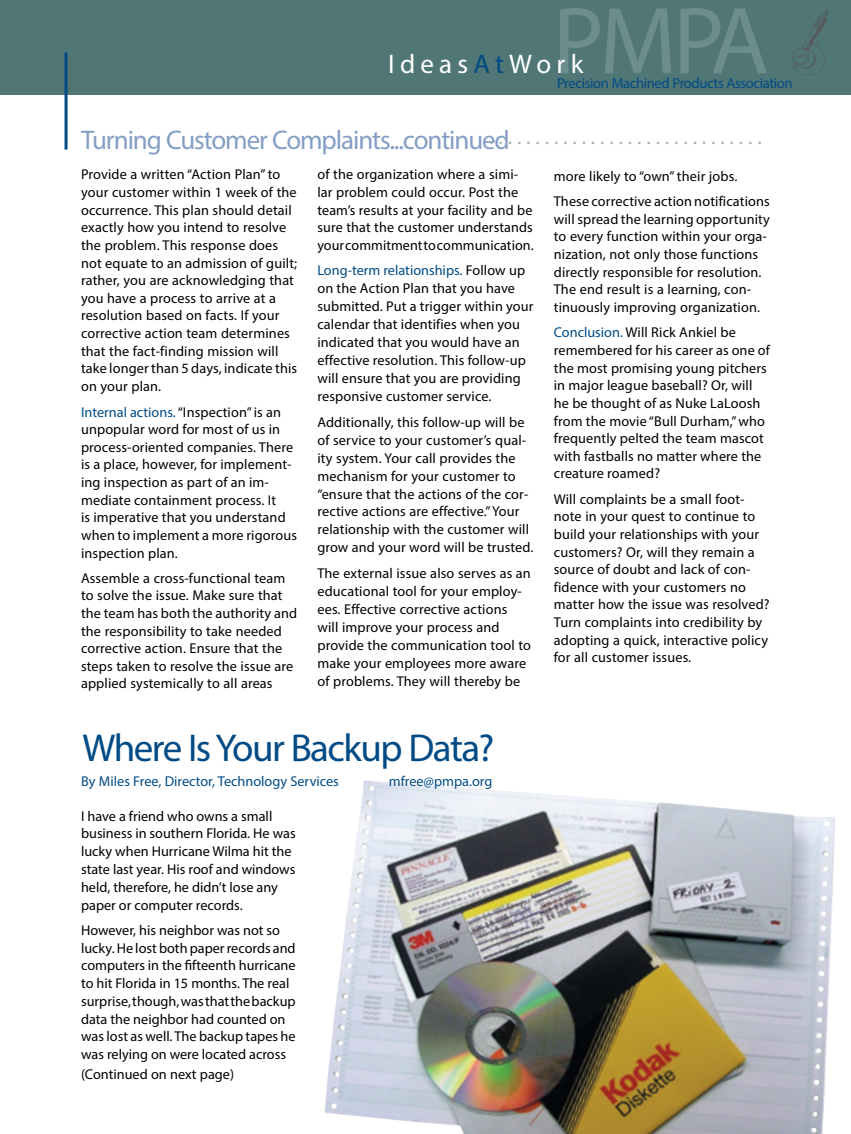
<style>
.page{position:relative;width:851px;height:1134px;background:#fff}
.page>*{position:absolute;margin:0;border:0;box-sizing:border-box;transform-origin:0 0}
.t1{font:96px "Myriad Pro";color:#6d8d8d}
.t2{font:39px "Myriad Pro";letter-spacing:-.04em;color:#004b85}
.t3{font:27px "Myriad Pro";letter-spacing:-.04em;color:#859ec4}
.t4{font:27px "Myriad Pro";letter-spacing:.195em;color:#fff}
.t5{font:14.7px "Myriad Pro";letter-spacing:-.025em;color:#004b85}
.t6{font:14.25px/17.7px "Myriad Pro";letter-spacing:.01em;color:#000}
.t7{font:14.25px "Myriad Pro";color:#004b85}
.s1{color:#004b85}
</style>
<div class="page">
<img style="left:325px;top:780px;width:510px;height:354px">
<div style="left:0;top:0;width:850px;height:94px;background:#517676"></div>
<svg style="left:64px;top:52px;width:4px;height:98px"></svg>
<svg style="left:792px;top:9px;width:37px;height:66px"></svg>
<h1 class="t1" style="left:552px;top:-18px;width:218px">PMPA</h1>
<p class="t5" style="left:557px;top:74px;width:237px">Precision Machined Products Association</p>
<h3 class="t4" style="left:388px;top:47px;width:197px">Ideas<span class="s1">At</span>Work</h3>
<h3 class="t3" style="left:81px;top:124px;width:682px">Turning Customer Complaints...continued<sup>.</sup> <sup>.</sup> <sup>.</sup> <sup>.</sup> <sup>.</sup> <sup>.</sup> <sup>.</sup> <sup>.</sup> <sup>.</sup> <sup>.</sup> <sup>.</sup> <sup>.</sup> <sup>.</sup> <sup>.</sup> <sup>.</sup> <sup>.</sup> <sup>.</sup> <sup>.</sup> <sup>.</sup> <sup>.</sup> <sup>.</sup> <sup>.</sup> <sup>.</sup> <sup>.</sup> <sup>.</sup> <sup>.</sup> <sup>.</sup> <sup>.</sup> <sup>.</sup> <sup>.</sup></h3>
<p class="t6" style="left:81px;top:166px;width:218px">Provide a written “Action Plan” to your customer within 1 week of the occurrence. This plan should detail exactly how you intend to resolve the problem. This response does not equate to an admission of guilt; rather, you are acknowledging that you have a process to arrive at a resolution based on facts. If your corrective action team determines that the fact-finding mission will take longer than 5 days, indicate this on your plan.</p>
<p class="t6" style="left:81px;top:403px;width:217px"><span class="s1">Internal actions.</span> “Inspection” is an unpopular word for most of us in process-oriented companies. There is a place, however, for implement&shy;ing inspection as part of an im&shy;mediate containment process. It<br>is imperative that you understand when to implement a more rigorous inspection plan.</p>
<p class="t6" style="left:81px;top:569px;width:218px">Assemble a cross-functional team to solve the issue. Make sure that the team has both the authority and the responsibility to take needed corrective action. Ensure that the steps taken to resolve the issue are applied systemically to all areas</p>
<p class="t6" style="left:317px;top:166px;width:218px">of the organization where a simi&shy;lar problem could occur. Post the team’s results at your facility and be sure that the customer understands your commitment to communication.</p>
<p class="t6" style="left:317px;top:261px;width:218px"><span class="s1">Long-term relationships.</span> Follow up on the Action Plan that you have submitted. Put a trigger within your calendar that identifies when you indicated that you would have an effective resolution. This follow-up will ensure that you are providing responsive customer service.</p>
<p class="t6" style="left:317px;top:413px;width:217px">Additionally, this follow-up will be of service to your customer’s qual&shy;ity system. Your call provides the mechanism for your customer to “ensure that the actions of the cor&shy;rective actions are effective.” Your relationship with the customer will grow and your word will be trusted.</p>
<p class="t6" style="left:317px;top:564px;width:215px">The external issue also serves as an educational tool for your employ&shy;ees. Effective corrective actions will improve your process and provide the communication tool to make your employees more aware of problems. They will thereby be</p>
<h2 class="t2" style="left:82px;top:724px;width:413px">Where Is Your Backup Data?</h2>
<p class="t7" style="left:81px;top:773px;width:259px">By Miles Free, Director, Technology Services</p>
<p class="t7" style="left:389px;top:773px;width:105px">mfree@pmpa.org</p>
<p class="t6" style="left:81px;top:807px;width:216px">I have a friend who owns a small business in southern Florida. He was lucky when Hurricane Wilma hit the state last year. His roof and windows held, therefore, he didn’t lose any paper or computer records.</p>
<p class="t6" style="left:81px;top:921px;width:216px">However, his neighbor was not so lucky. He lost both paper records and computers in the fifteenth hurricane to hit Florida in 15 months. The real surprise, though, was that the backup data the neighbor had counted on was lost as well. The backup tapes he was relying on were located across</p>
<p class="t6" style="left:81px;top:1065px;width:154px">(Continued on next page)</p>
<p class="t6" style="left:554px;top:163px;width:218px;line-height:25.2px">more likely to “own” their jobs.<br>These corrective action notifications</p>
<p class="t6" style="left:554px;top:210px;width:218px">will spread the learning opportunity to every function within your orga&shy;nization, not only those functions directly responsible for resolution.<br>The end result is a learning, con&shy;tinuously improving organization.</p>
<p class="t6" style="left:554px;top:324px;width:218px"><span class="s1">Conclusion.</span> Will Rick Ankiel be remembered for his career as one of the most promising young pitchers in major league baseball? Or, will he be thought of as Nuke LaLoosh from the movie “Bull Durham,” who frequently pelted the team mascot with fastballs no matter where the creature roamed?</p>
<p class="t6" style="left:554px;top:490px;width:217px">Will complaints be a small foot&shy;note in your quest to continue to build your relationships with your customers? Or, will they remain a source of doubt and lack of con&shy;fidence with your customers no matter how the issue was resolved?<br>Turn complaints into credibility by adopting a quick, interactive policy for all customer issues.</p>
</div>
